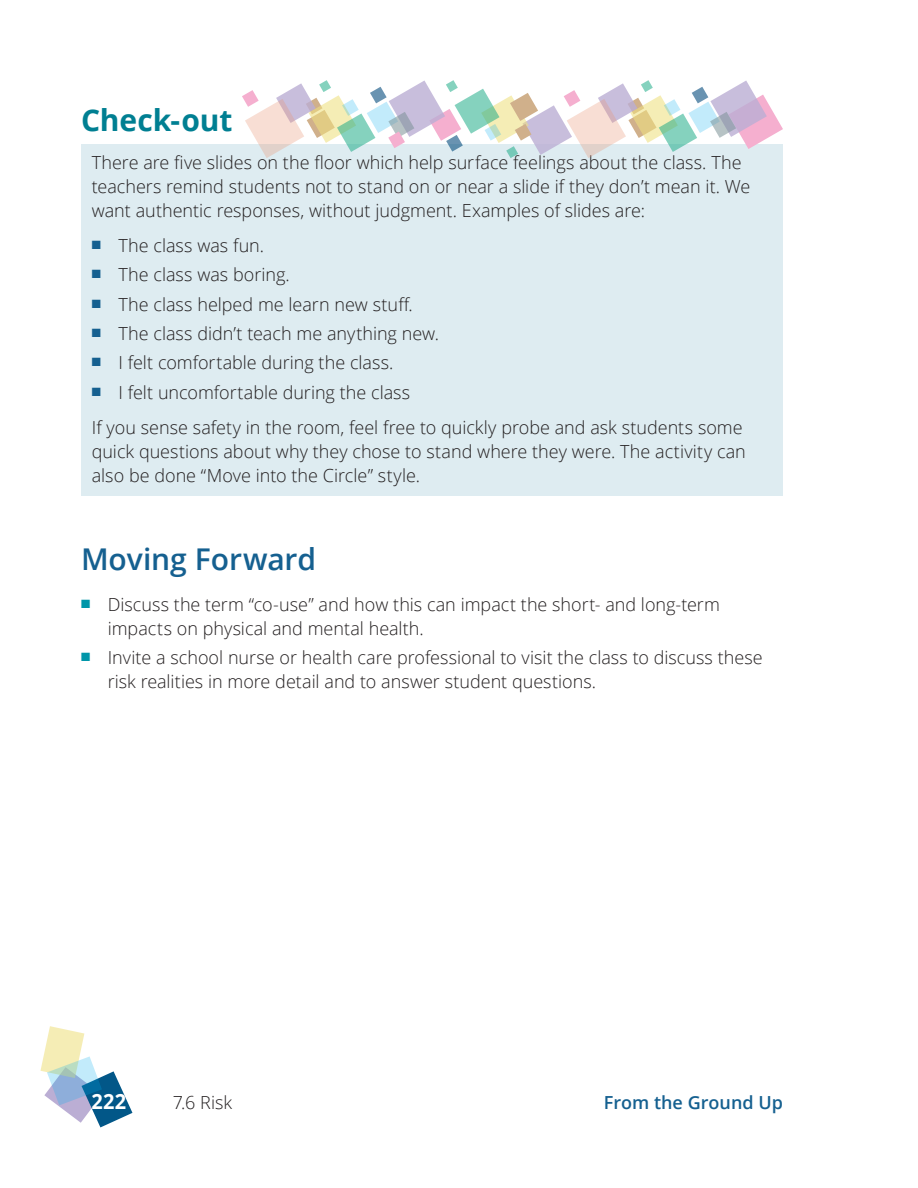
<style>
.page{position:relative;width:918px;height:1188px;background:#fff}
.page>*{position:absolute;margin:0;border:0;box-sizing:border-box;transform-origin:0 0}
.H1_Head_Blue{font:600 30px "Open Sans";color:#156090}
.H1_Head_Green_Checkout{font:700 30px "Open Sans";letter-spacing:-.005em;color:#007f92}
.t1{font:700 21px "Open Sans";color:#fff;scale:.95 1}
.Body{font:300 18px/24px "Open Sans";color:#231f20}
.t2{font:600 18px "Open Sans";color:#156090}
</style>
<div class="page">
<svg style="left:40px;top:1026px;width:92px;height:101px"></svg>
<div style="left:81px;top:144px;width:702px;height:352px;background:#deecf1"></div>
<svg style="left:242px;top:80px;width:541px;height:78px"></svg>
<p class="H1_Head_Green_Checkout" style="left:81px;top:99px;width:153px">Check-out</p>
<p class="Body" style="left:92px;top:150px;width:660px">There are five slides on the floor which help surface feelings about the class. The teachers remind students not to stand on or near a slide if they don’t mean it. We want authentic responses, without judgment. Examples of slides are:</p>
<p class="Body" style="left:92px;top:233px;width:174px"><sup>■</sup> The class was fun.</p>
<p class="Body" style="left:92px;top:262px;width:200px"><sup>■</sup> The class was boring.</p>
<p class="Body" style="left:92px;top:292px;width:322px"><sup>■</sup> The class helped me learn new stuff.</p>
<p class="Body" style="left:92px;top:321px;width:349px"><sup>■</sup> The class didn’t teach me anything new.</p>
<p class="Body" style="left:92px;top:350px;width:303px"><sup>■</sup> I felt comfortable during the class.</p>
<p class="Body" style="left:92px;top:380px;width:320px"><sup>■</sup> I felt uncomfortable during the class</p>
<p class="Body" style="left:92px;top:415px;width:656px">If you sense safety in the room, feel free to quickly probe and ask students some quick questions about why they chose to stand where they were. The activity can also be done “Move into the Circle” style.</p>
<p class="H1_Head_Blue" style="left:81px;top:539px;width:237px">Moving Forward</p>
<p class="Body" style="left:108px;top:592px;width:614px;text-indent:-27px"><sup>■</sup> Discuss the term “co-use” and how this can impact the short- and long-term impacts on physical and mental health.</p>
<p class="Body" style="left:108px;top:645px;width:657px;text-indent:-27px"><sup>■</sup> Invite a school nurse or health care professional to visit the class to discuss these risk realities in more detail and to answer student questions.</p>
<p class="t1" style="left:91px;top:1087px;width:38px">222</p>
<p class="Body" style="left:173px;top:1090px;width:61px">7.6 Risk</p>
<p class="t2" style="left:604px;top:1090px;width:181px">From the Ground Up</p>
</div>
